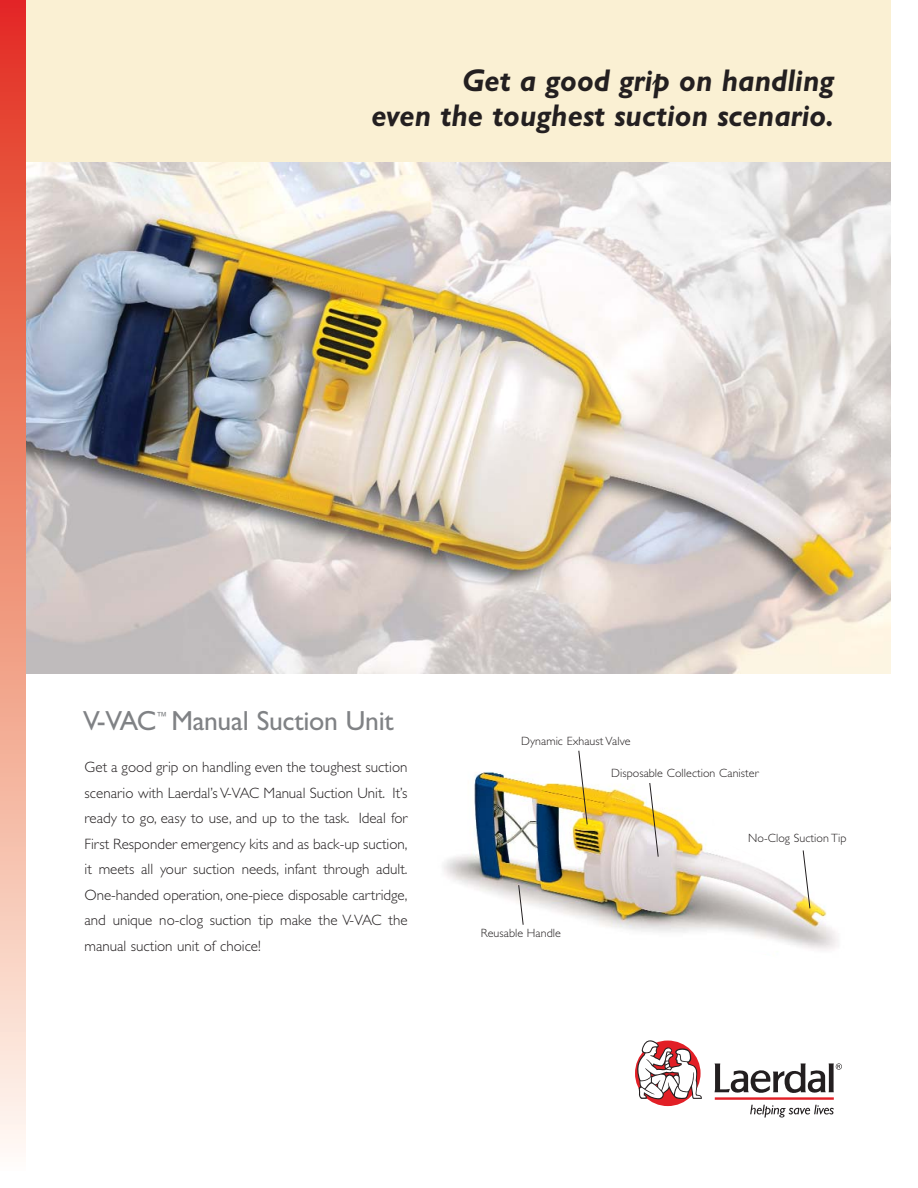
<style>
.page{position:relative;width:918px;height:1188px;background:#fff}
.page>*{position:absolute;margin:0;border:0;box-sizing:border-box;transform-origin:0 0}
.t1{font:italic 700 31.5px/34.5px "Gill Sans";color:#231f20;text-align:right;scale:.95 1}
.t2{font:27.75px "Gill Sans";letter-spacing:-.01em;color:#808285}
.t3{font:300 15px/25.5px "Gill Sans";color:#231f20;text-align:justify}
.t4{font:300 12px "Gill Sans";letter-spacing:.005em;color:#231f20}
.t5{font:11.25px "Gill Sans";color:#808285}
</style>
<div class="page">
<div style="left:6px;top:0;width:885px;height:207px;background:#faf0d3"></div>
<img style="left:14px;top:162px;width:877px;height:511px">
<svg style="left:0;top:0;width:26px;height:25px"></svg>
<hr style="left:0;top:28px;width:26px;height:2px;background:#e42d29">
<svg style="left:0;top:33px;width:26px;height:43px"></svg>
<hr style="left:0;top:79px;width:26px;height:2px;background:#e43b2e">
<svg style="left:0;top:84px;width:26px;height:43px"></svg>
<hr style="left:0;top:130px;width:26px;height:2px;background:#e64734">
<svg style="left:0;top:135px;width:26px;height:43px"></svg>
<hr style="left:0;top:181px;width:26px;height:2px;background:#e6513b">
<svg style="left:0;top:186px;width:26px;height:29px"></svg>
<hr style="left:0;top:218px;width:26px;height:2px;background:#e85940">
<svg style="left:0;top:223px;width:26px;height:43px"></svg>
<hr style="left:0;top:269px;width:26px;height:2px;background:#e86248">
<svg style="left:0;top:274px;width:26px;height:43px"></svg>
<hr style="left:0;top:320px;width:26px;height:2px;background:#ea6c50">
<svg style="left:0;top:325px;width:26px;height:43px"></svg>
<hr style="left:0;top:371px;width:26px;height:2px;background:#ea7458">
<svg style="left:0;top:376px;width:26px;height:29px"></svg>
<hr style="left:0;top:408px;width:26px;height:2px;background:#ec7a5e">
<svg style="left:0;top:413px;width:26px;height:43px"></svg>
<hr style="left:0;top:459px;width:26px;height:2px;background:#ec8266">
<svg style="left:0;top:464px;width:26px;height:43px"></svg>
<hr style="left:0;top:510px;width:26px;height:2px;background:#ee8a6e">
<svg style="left:0;top:515px;width:26px;height:43px"></svg>
<hr style="left:0;top:561px;width:26px;height:2px;background:#ee9277">
<div style="left:0;top:566px;width:26px;height:80px;background:#f0987d"></div>
<hr style="left:0;top:649px;width:26px;height:2px;background:#f1a085">
<svg style="left:0;top:654px;width:26px;height:43px"></svg>
<hr style="left:0;top:700px;width:26px;height:2px;background:#f2a88f">
<svg style="left:0;top:705px;width:26px;height:43px"></svg>
<hr style="left:0;top:751px;width:26px;height:2px;background:#f3b199">
<svg style="left:0;top:756px;width:26px;height:80px;background:#f4b8a2"></svg>
<hr style="left:0;top:839px;width:26px;height:2px;background:#f5c0ac">
<svg style="left:0;top:844px;width:26px;height:43px"></svg>
<hr style="left:0;top:890px;width:26px;height:2px;background:#f7c9b7">
<svg style="left:0;top:895px;width:26px;height:43px"></svg>
<hr style="left:0;top:941px;width:26px;height:2px;background:#f9d2c2">
<svg style="left:0;top:946px;width:26px;height:80px;background:#f9d9cb"></svg>
<hr style="left:0;top:1029px;width:26px;height:2px;background:#fae1d6">
<svg style="left:0;top:1034px;width:26px;height:43px"></svg>
<hr style="left:0;top:1080px;width:26px;height:2px;background:#fcebe3">
<svg style="left:0;top:1085px;width:26px;height:43px"></svg>
<hr style="left:0;top:1131px;width:26px;height:2px;background:#fff5f0">
<svg style="left:0;top:1136px;width:26px;height:12px"></svg>
<div style="left:635px;top:1041px;width:66px;height:65px;background:#e21f26;border-radius:50%"></div>
<svg style="left:635px;top:1040px;width:67px;height:60px"></svg>
<hr style="left:715px;top:1097px;width:119px;height:3px;background:#e21f26">
<svg style="left:750px;top:1105px;width:84px;height:12px"></svg>
<svg style="left:714px;top:1063px;width:128px;height:30px"></svg>
<img style="left:443px;top:771px;width:395px;height:179px">
<img style="left:578px;top:750px;width:81px;height:107px">
<svg style="left:802px;top:850px;width:9px;height:59px"></svg>
<svg style="left:518px;top:884px;width:6px;height:41px"></svg>
<h1 class="t1" style="left:371px;top:67px;width:489px">Get a good grip on handling<br>even the toughest suction scenario.</h1>
<h2 class="t2" style="left:83px;top:711px;width:75px">V-VAC</h2>
<p class="t5" style="left:156px;top:713px;width:13px">™</p>
<h2 class="t2" style="left:171px;top:711px;width:224px">Manual Suction Unit</h2>
<p class="t3" style="left:85px;top:756px;width:325px">Get a good grip on handling even the toughest suction scenario with Laerdal’s V-VAC Manual Suction Unit. It’s ready to go, easy to use, and up to the task. Ideal for First Responder emergency kits and as back-up suction, it meets all your suction needs, infant through adult.<br>One-handed operation, one-piece disposable cartridge, and unique no-clog suction tip make the V-VAC the manual suction unit of choice!</p>
<p class="t4" style="left:521px;top:737px;width:111px">Dynamic Exhaust Valve</p>
<p class="t4" style="left:611px;top:769px;width:149px">Disposable Collection Canister</p>
<p class="t4" style="left:481px;top:929px;width:82px">Reusable Handle</p>
<p class="t4" style="left:748px;top:833px;width:100px">No-Clog Suction Tip</p>
</div>
